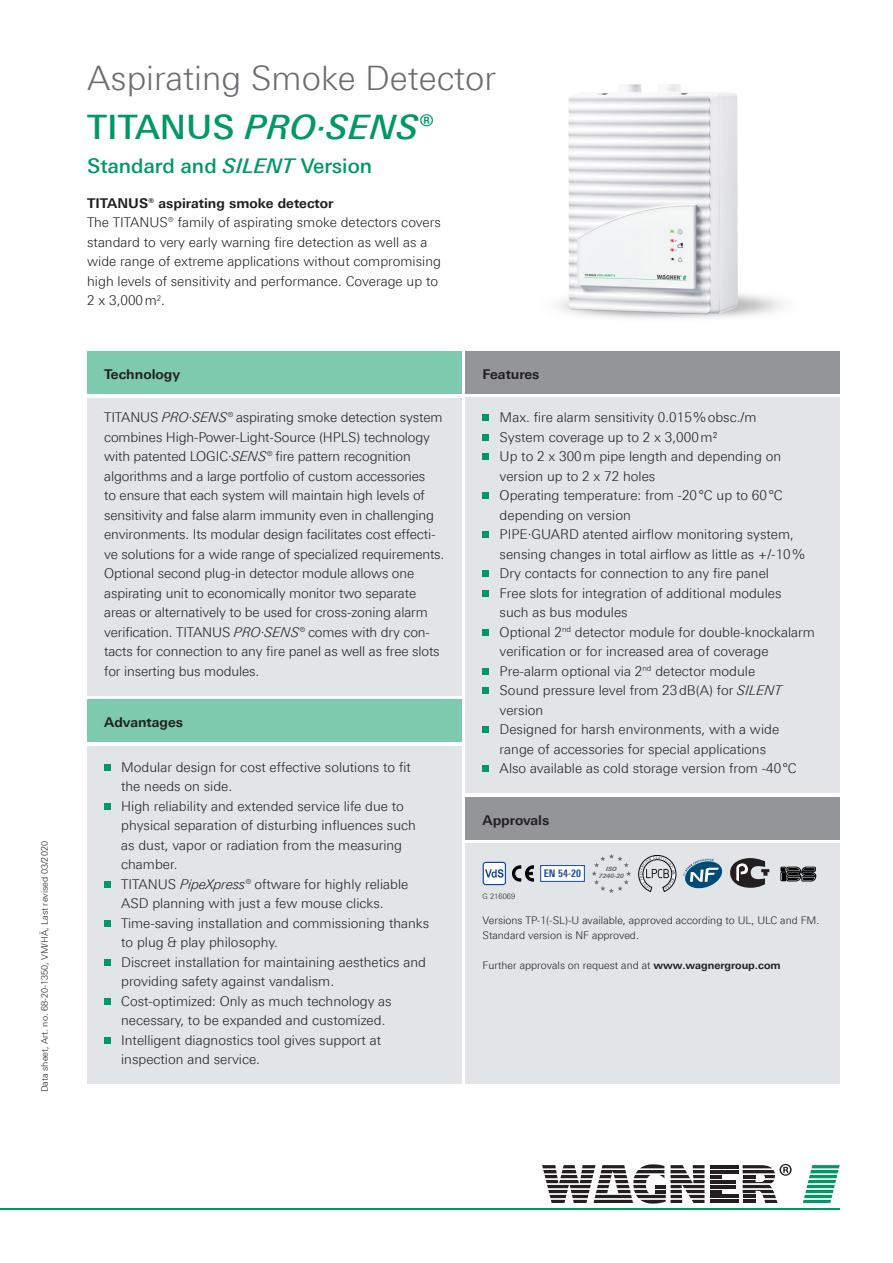
<style>
.page{position:relative;width:893px;height:1263px;background:#fff}
.page>*{position:absolute;margin:0;border:0;box-sizing:border-box;transform-origin:0 0}
.t1{font:300 33.75px/48.8px "LT Univers Basic";color:#6c6d70}
.t2{font:500 20.25px "LT Univers Basic";color:#009864}
.t3{font:300 13.5px/19.5px "LT Univers Basic";color:#231f20}
.t4{font:700 13.5px "LT Univers Basic";color:#231f20}
.t5{font:300 10.5px/15px "LT Univers Basic";color:#231f20}
.t6{font:700 condensed 10.5px "LT Univers";color:#18469d}
.t7{font:300 9px "LT Univers Basic";color:#231f20}
.t8{font:300 7.5px "LT Univers Basic";color:#231f20}
.t9{font:italic 800 6px/7.2px "LT Univers Basic";color:#6c6d70;text-align:center}
.s1{font-weight:500;color:#009864}
.s2{font-weight:500;font-style:italic;color:#009864}
.s3{font-style:italic}
.s4{font-weight:700}
</style>
<div class="page">
<img style="left:558px;top:84px;width:224px;height:235px">
<hr style="left:710px;top:1185px;width:26px;height:3px;background:#231f20">
<hr style="left:710px;top:1180px;width:26px;height:3px;background:#231f20">
<svg style="left:710px;top:1190px;width:12px;height:3px"></svg>
<svg style="left:710px;top:1175px;width:12px;height:3px"></svg>
<hr style="left:710px;top:1165px;width:28px;height:3px;background:#231f20">
<hr style="left:710px;top:1200px;width:28px;height:3px;background:#231f20">
<hr style="left:710px;top:1170px;width:28px;height:3px;background:#231f20">
<hr style="left:710px;top:1195px;width:28px;height:3px;background:#231f20">
<svg style="left:542px;top:1164px;width:162px;height:39px"></svg>
<hr style="left:0;top:1208px;width:840px;height:2px;background:#009864">
<svg style="left:803px;top:1165px;width:37px;height:38px"></svg>
<svg style="left:743px;top:1164px;width:49px;height:39px"></svg>
<div style="left:87px;top:351px;width:374px;height:43px;background:#7dcaae"></div>
<div style="left:87px;top:398px;width:374px;height:297px;background:#e1e5e8"></div>
<div style="left:87px;top:699px;width:374px;height:43px;background:#7dcaae"></div>
<div style="left:87px;top:746px;width:374px;height:338px;background:#e1e5e8"></div>
<div style="left:104px;top:764px;width:7px;height:6px;background:#009864"></div>
<div style="left:104px;top:803px;width:7px;height:6px;background:#009864"></div>
<div style="left:104px;top:881px;width:7px;height:6px;background:#009864"></div>
<div style="left:104px;top:920px;width:7px;height:6px;background:#009864"></div>
<div style="left:104px;top:959px;width:7px;height:6px;background:#009864"></div>
<div style="left:104px;top:998px;width:7px;height:6px;background:#009864"></div>
<div style="left:104px;top:1037px;width:7px;height:6px;background:#009864"></div>
<div style="left:466px;top:398px;width:374px;height:395px;background:#e1e5e8"></div>
<div style="left:466px;top:351px;width:374px;height:43px;background:#939598"></div>
<div style="left:483px;top:414px;width:6px;height:7px;background:#009864"></div>
<svg style="left:483px;top:434px;width:6px;height:6px"></svg>
<div style="left:483px;top:453px;width:6px;height:7px;background:#009864"></div>
<div style="left:483px;top:492px;width:6px;height:7px;background:#009864"></div>
<div style="left:483px;top:531px;width:6px;height:7px;background:#009864"></div>
<div style="left:483px;top:570px;width:6px;height:7px;background:#009864"></div>
<svg style="left:483px;top:590px;width:6px;height:6px"></svg>
<svg style="left:483px;top:629px;width:6px;height:6px"></svg>
<svg style="left:483px;top:668px;width:6px;height:6px"></svg>
<div style="left:483px;top:687px;width:6px;height:7px;background:#009864"></div>
<div style="left:483px;top:726px;width:6px;height:7px;background:#009864"></div>
<div style="left:483px;top:765px;width:6px;height:7px;background:#009864"></div>
<div style="left:466px;top:797px;width:374px;height:43px;background:#939598"></div>
<div style="left:466px;top:844px;width:374px;height:240px;background:#e1e5e8"></div>
<div style="left:540px;top:865px;width:45px;height:17px;background:#fff;border:1px solid #18469d"></div>
<svg style="left:512px;top:866px;width:22px;height:15px"></svg>
<svg style="left:683px;top:859px;width:39px;height:29px"></svg>
<svg style="left:781px;top:867px;width:35px;height:14px"></svg>
<svg style="left:730px;top:858px;width:39px;height:30px"></svg>
<svg style="left:483px;top:862px;width:23px;height:23px"></svg>
<svg style="left:592px;top:854px;width:39px;height:39px"></svg>
<svg style="left:639px;top:855px;width:37px;height:36px"></svg>
<p class="t7" style="left:39px;top:1092px;width:252px;rotate:-90deg">Data sheet, Art. no. 68-20-1350, VM/HÄ, Last revised 03/2020</p>
<h1 class="t1" style="left:87px;top:54px;width:410px">Aspirating Smoke Detector<br><span class="s1">TITANUS</span> <span class="s2">PRO·SENS</span><span class="s1">®</span></h1>
<h2 class="t2" style="left:87px;top:154px;width:287px">Standard and <span class="s3">SILENT</span> Version</h2>
<p class="t4" style="left:87px;top:195px;width:248px">TITANUS® aspirating smoke detector</p>
<p class="t3" style="left:87px;top:213px;width:355px">The TITANUS® family of aspirating smoke detectors covers standard to very early warning fire detection as well as a wide range of extreme applications without compromising high levels of sensitivity and performance. Coverage up to 2 x 3,000m<sup>2</sup>.</p>
<p class="t4" style="left:104px;top:366px;width:77px">Technology</p>
<p class="t3" style="left:104px;top:408px;width:342px">TITANUS <span class="s3">PRO·SENS®</span> aspirating smoke detection system combines High-Power-Light-Source (HPLS) technology with patented LOGIC·<span class="s3">SENS®</span> fire pattern recognition algorithms and a large portfolio of custom accessories<br>to ensure that each system will maintain high levels of sensitivity and false alarm immunity even in challenging environments. Its modular design facilitates cost effecti&shy;ve solutions for a wide range of specialized requirements.<br>Optional second plug-in detector module allows one aspirating unit to economically monitor two separate areas or alternatively to be used for cross-zoning alarm verification. TITANUS <span class="s3">PRO·SENS®</span> comes with dry con&shy;tacts for connection to any fire panel as well as free slots for inserting bus modules.</p>
<p class="t4" style="left:104px;top:714px;width:80px">Advantages</p>
<p class="t3" style="left:121px;top:757px;width:310px">Modular design for cost effective solutions to fit the needs on side.<br>High reliability and extended service life due to physical separation of disturbing influences such as dust, vapor or radiation from the measuring chamber.<br>TITANUS <span class="s3">PipeXpress®</span> oftware for highly reliable ASD planning with just a few mouse clicks.<br>Time-saving installation and commissioning thanks to plug &amp; play philosophy.<br>Discreet installation for maintaining aesthetics and providing safety against vandalism.<br>Cost-optimized: Only as much technology as necessary, to be expanded and customized.<br>Intelligent diagnostics tool gives support at inspection and service.</p>
<p class="t4" style="left:483px;top:366px;width:58px">Features</p>
<p class="t3" style="left:500px;top:408px;width:317px">Max. fire alarm sensitivity 0.015%obsc./m<br>System coverage up to 2 x 3,000m²<br>Up to 2 x 300m pipe length and depending on version up to 2 x 72 holes<br>Operating temperature: from -20°C up to 60°C depending on version<br>PIPE·GUARD atented airflow monitoring system, sensing changes in total airflow as little as +/-10% Dry contacts for connection to any fire panel<br>Free slots for integration of additional modules<br>such as bus modules<br>Optional 2<sup>nd</sup> detector module for double-knockalarm verification or for increased area of coverage Pre-alarm optional via 2<sup>nd</sup> detector module<br>Sound pressure level from 23dB(A) for <span class="s3">SILENT </span>version<br>Designed for harsh environments, with a wide range of accessories for special applications<br>Also available as cold storage version from -40°C</p>
<p class="t4" style="left:483px;top:812px;width:68px">Approvals</p>
<p class="t8" style="left:483px;top:891px;width:34px">G 216069</p>
<p class="t6" style="left:544px;top:867px;width:39px">EN 54-20</p>
<p class="t9" style="left:599px;top:865px;width:27px">ISO<br>7240-20</p>
<p class="t5" style="left:483px;top:913px;width:338px">Versions TP-1(-SL)-U available, approved according to UL, ULC and FM.<br>Standard version is NF approved.</p>
<p class="t5" style="left:483px;top:958px;width:300px">Further approvals on request and at <span class="s4">www.wagnergroup.com</span></p>
</div>
